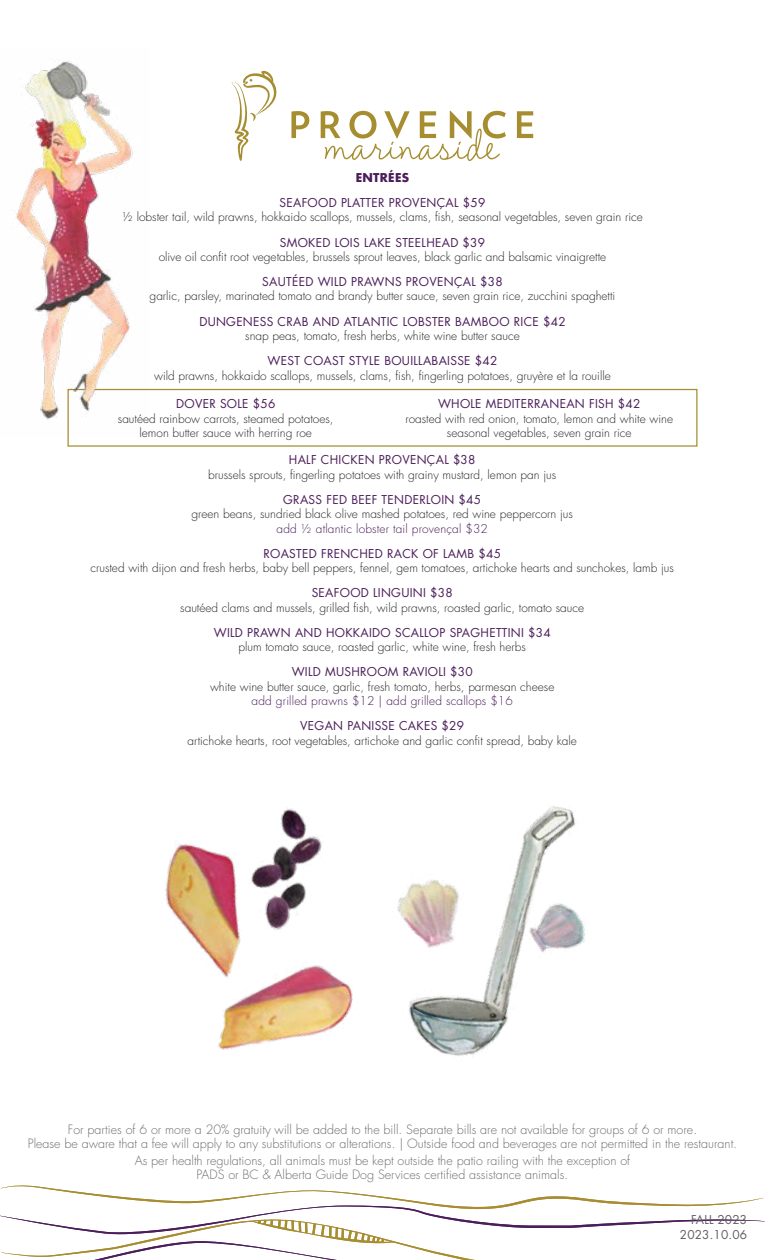
<style>
.page{position:relative;width:765px;height:1260px;background:#fff}
.page>*{position:absolute;margin:0;border:0;box-sizing:border-box;transform-origin:0 0}
.t1{font:300 12.5px/13.8px "Futura LT";color:#6d6e71;text-align:center}
.t2{font:300 11.88px/14.4px "Futura LT";color:#292829;text-align:center}
.t3{font:11.88px "Futura LT";letter-spacing:.025em;color:#4b1d5a}
.t4{font:300 11.88px "Futura LT";letter-spacing:.015em;color:#4b1d5a}
.t5{font:11.88px/14.4px "Futura LT";letter-spacing:.015em;color:#605f5f;text-align:right}
.t6{font:700 11.88px "Futura LT";letter-spacing:.025em;color:#4b1d5a}
</style>
<div class="page">
<svg style="left:0;top:1185px;width:765px;height:75px"></svg>
<svg style="left:291px;top:111px;width:18px;height:27px"></svg>
<svg style="left:517px;top:111px;width:16px;height:27px"></svg>
<svg style="left:321px;top:111px;width:185px;height:50px"></svg>
<svg style="left:231px;top:70px;width:46px;height:91px"></svg>
<div style="left:68px;top:389px;width:630px;height:58px;border:1px solid #a68d30"></div>
<img style="left:165px;top:809px;width:175px;height:241px">
<img style="left:16px;top:61px;width:133px;height:376px">
<img style="left:340px;top:806px;width:245px;height:250px">
<p class="t6" style="left:356px;top:169px;width:55px">ENTRÉES</p>
<p class="t3" style="left:280px;top:195px;width:207px">SEAFOOD PLATTER PROVENÇAL $59</p>
<p class="t2" style="left:122px;top:210px;width:522px">½ lobster tail, wild prawns, hokkaido scallops, mussels, clams, fish, seasonal vegetables, seven grain rice</p>
<p class="t3" style="left:280px;top:235px;width:207px">SMOKED LOIS LAKE STEELHEAD $39</p>
<p class="t2" style="left:159px;top:250px;width:449px">olive oil confit root vegetables, brussels sprout leaves, black garlic and balsamic vinaigrette</p>
<p class="t3" style="left:262px;top:274px;width:242px">SAUTÉED WILD PRAWNS PROVENÇAL $38</p>
<p class="t2" style="left:150px;top:289px;width:467px">garlic, parsley, marinated tomato and brandy butter sauce, seven grain rice, zucchini spaghetti</p>
<p class="t3" style="left:199px;top:314px;width:368px">DUNGENESS CRAB AND ATLANTIC LOBSTER BAMBOO RICE $42</p>
<p class="t2" style="left:245px;top:329px;width:276px">snap peas, tomato, fresh herbs, white wine butter sauce</p>
<p class="t3" style="left:268px;top:353px;width:231px">WEST COAST STYLE BOUILLABAISSE $42</p>
<p class="t2" style="left:154px;top:368px;width:458px">wild prawns, hokkaido scallops, mussels, clams, fish, fingerling potatoes, gruyère et la rouille</p>
<p class="t3" style="left:176px;top:396px;width:101px">DOVER SOLE $56</p>
<p class="t2" style="left:118px;top:412px;width:217px">sautéed rainbow carrots, steamed potatoes, lemon butter sauce with herring roe</p>
<p class="t3" style="left:438px;top:396px;width:204px">WHOLE MEDITERRANEAN FISH $42</p>
<p class="t2" style="left:405px;top:412px;width:269px">roasted with red onion, tomato, lemon and white wine seasonal vegetables, seven grain rice</p>
<p class="t3" style="left:289px;top:452px;width:188px">HALF CHICKEN PROVENÇAL $38</p>
<p class="t2" style="left:208px;top:467px;width:350px">brussels sprouts, fingerling potatoes with grainy mustard, lemon pan jus</p>
<p class="t3" style="left:283px;top:492px;width:199px">GRASS FED BEEF TENDERLOIN $45</p>
<p class="t2" style="left:192px;top:507px;width:383px">green beans, sundried black olive mashed potatoes, red wine peppercorn jus</p>
<p class="t4" style="left:277px;top:521px;width:213px">add ½ atlantic lobster tail provençal $32</p>
<p class="t3" style="left:263px;top:546px;width:239px">ROASTED FRENCHED RACK OF LAMB $45</p>
<p class="t2" style="left:90px;top:561px;width:585px">crusted with dijon and fresh herbs, baby bell peppers, fennel, gem tomatoes, artichoke hearts and sunchokes, lamb jus</p>
<p class="t3" style="left:312px;top:585px;width:143px">SEAFOOD LINGUINI $38</p>
<p class="t2" style="left:180px;top:601px;width:405px">sautéed clams and mussels, grilled fish, wild prawns, roasted garlic, tomato sauce</p>
<p class="t3" style="left:214px;top:625px;width:338px">WILD PRAWN AND HOKKAIDO SCALLOP SPAGHETTINI $34</p>
<p class="t2" style="left:239px;top:640px;width:289px">plum tomato sauce, roasted garlic, white wine, fresh herbs</p>
<p class="t3" style="left:292px;top:664px;width:183px">WILD MUSHROOM RAVIOLI $30</p>
<p class="t2" style="left:210px;top:680px;width:346px">white wine butter sauce, garlic, fresh tomato, herbs, parmesan cheese</p>
<p class="t4" style="left:252px;top:694px;width:263px">add grilled prawns $12 | add grilled scallops $16</p>
<p class="t3" style="left:300px;top:718px;width:165px">VEGAN PANISSE CAKES $29</p>
<p class="t2" style="left:188px;top:734px;width:391px">artichoke hearts, root vegetables, artichoke and garlic confit spread, baby kale</p>
<p class="t1" style="left:28px;top:1123px;width:711px">For parties of 6 or more a 20% gratuity will be added to the bill. Separate bills are not available for groups of 6 or more.<br>Please be aware that a fee will apply to any substitutions or alterations. | Outside food and beverages are not permitted in the restaurant.</p>
<p class="t1" style="left:135px;top:1154px;width:497px">As per health regulations, all animals must be kept outside the patio railing with the exception of<br>PADS or BC &amp; Alberta Guide Dog Services certified assistance animals.</p>
<p class="t5" style="left:680px;top:1213px;width:69px">FALL 2023<br>2023.10.06</p>
</div>
